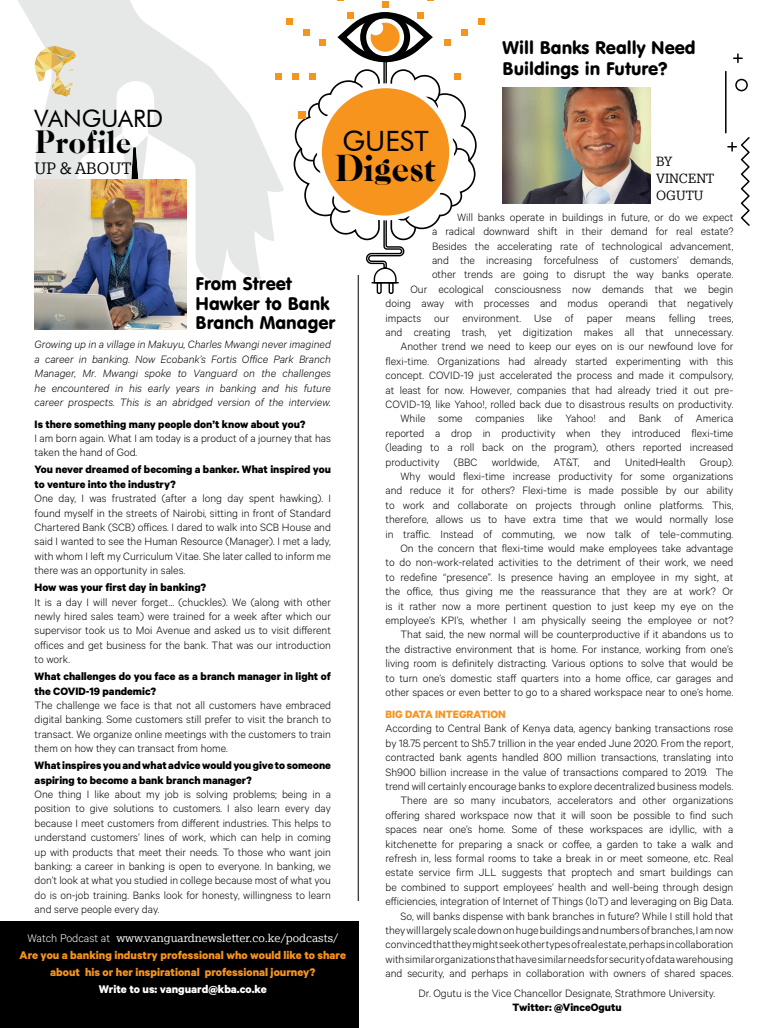
<style>
.page{position:relative;width:768px;height:1028px;background:#fff}
.page>*{position:absolute;margin:0;border:0;box-sizing:border-box;transform-origin:0 0}
.t1{font:39.4px "Caslon CP";color:#000}
.t2{font:34px "Caslon CP";color:#000}
.t3{font:28px "Futura BT";color:#000}
.t4{font:24px "Futura BT";color:#000}
.t5{font:18px/19.5px "VAG Rounded BT";color:#000}
.t6{font:18px "Egyptian Slate W01";color:#000}
.t7{font:14.5px/17.4px "Egyptian Slate W01";color:#000}
.t8{font:700 12.5px/17px "Calibre";color:#f7941e;text-align:center}
.t9{font:12.5px "Egyptian Slate W01";color:#fff}
.t10{font:700 12.5px "Calibre";color:#fff}
.t11{font:300 12px/14.4px "Calibre";color:#000;text-align:justify}
.t12{font:700 12px/14.4px "Calibre";color:#000}
.t13{font:italic 300 12px/14.4px "Calibre";color:#000;text-align:justify}
.t14{font:700 12px "Calibre";color:#f7941e}
.s1{font-family:"Calibre";font-weight:300}
</style>
<div class="page">
<svg style="left:18px;top:0;width:266px;height:282px;fill:#e6e7e7"></svg>
<hr style="left:358px;top:275px;width:1px;height:626px;background:#000">
<div style="left:275px;top:73px;width:7px;height:7px;background:#f7941e"></div>
<div style="left:286px;top:19px;width:7px;height:6px;background:#f7941e"></div>
<svg style="left:293px;top:0;width:191px;height:295px"></svg>
<div style="left:298px;top:111px;width:7px;height:8px;background:#f7941e"></div>
<div style="left:317px;top:83px;width:137px;height:137px;background:#fff;border-radius:50%"></div>
<div style="left:322px;top:88px;width:127px;height:128px;background:#f7941e;border-radius:50%"></div>
<div style="left:0;top:922px;width:358px;height:106px;background:#000"></div>
<svg style="left:35px;top:46px;width:41px;height:51px"></svg>
<hr style="left:725px;top:71px;width:2px;height:62px;background:#000">
<svg style="left:733px;top:53px;width:10px;height:10px"></svg>
<svg style="left:727px;top:137px;width:23px;height:89px"></svg>
<svg style="left:735px;top:79px;width:13px;height:12px"></svg>
<img style="left:35px;top:179px;width:151px;height:150px">
<img style="left:503px;top:87px;width:147px;height:117px">
<h3 class="t5" style="left:503px;top:36px;width:195px;line-height:21.6px">Will Banks Really Need<br>Buildings in Future?</h3>
<h3 class="t4" style="left:35px;top:104px;width:130px">VANGUARD</h3>
<h2 class="t2" style="left:35px;top:123px;width:98px">Profile</h2>
<h3 class="t3" style="left:342px;top:124px;width:88px">GUEST</h3>
<h1 class="t1" style="left:334px;top:147px;width:104px">Digest</h1>
<p class="t7" style="left:656px;top:152px;width:60px">BY<br>VINCENT<br>OGUTU</p>
<p class="t11" style="left:432px;top:209px;width:303px;text-indent:25px">Will banks operate in buildings in future, or do we expect a radical downward shift in their demand for real estate?<br>Besides the accelerating rate of technological advancement, and the increasing forcefulness of customers’ demands, other trends are going to disrupt the way banks operate.</p>
<h3 class="t6" style="left:35px;top:159px;width:98px">UP &amp; ABOUT</h3>
<h3 class="t5" style="left:196px;top:274px;width:141px">From Street<br>Hawker to Bank<br>Branch Manager</h3>
<p class="t13" style="left:35px;top:337px;width:298px">Growing up in a village in Makuyu, Charles Mwangi never imagined a career in banking. Now Ecobank’s Fortis Office Park Branch Manager, Mr. Mwangi spoke to Vanguard on the challenges he encountered in his early years in banking and his future career prospects. This is an abridged version of the interview.</p>
<p class="t12" style="left:35px;top:416px;width:272px">Is there something many people don’t know about you?</p>
<p class="t11" style="left:35px;top:430px;width:298px">I am born again. What I am today is a product of a journey that has taken the hand of God.</p>
<p class="t12" style="left:35px;top:462px;width:298px">You never dreamed of becoming a banker. What inspired you to venture into the industry?</p>
<p class="t11" style="left:35px;top:491px;width:298px">One day, I was frustrated (after a long day spent hawking). I found myself in the streets of Nairobi, sitting in front of Standard Chartered Bank (SCB) offices. I dared to walk into SCB House and said I wanted to see the Human Resource (Manager). I met a lady, with whom I left my Curriculum Vitae. She later called to inform me there was an opportunity in sales.</p>
<p class="t12" style="left:35px;top:580px;width:173px">How was your first day in banking?</p>
<p class="t11" style="left:35px;top:594px;width:298px">It is a day I will never forget… (chuckles). We (along with other newly hired sales team) were trained for a week after which our supervisor took us to Moi Avenue and asked us to visit different offices and get business for the bank. That was our introduction to work.</p>
<p class="t12" style="left:35px;top:669px;width:298px">What challenges do you face as a branch manager in light of the COVID-19 pandemic?</p>
<p class="t11" style="left:35px;top:697px;width:298px">The challenge we face is that not all customers have embraced digital banking. Some customers still prefer to visit the branch to transact. We organize online meetings with the customers to train them on how they can transact from home.</p>
<p class="t12" style="left:35px;top:758px;width:298px">What inspires you and what advice would you give to someone aspiring to become a bank branch manager?</p>
<p class="t11" style="left:35px;top:786px;width:298px">One thing I like about my job is solving problems; being in a position to give solutions to customers. I also learn every day because I meet customers from different industries. This helps to understand customers’ lines of work, which can help in coming up with products that meet their needs. To those who want join banking: a career in banking is open to everyone. In banking, we don’t look at what you studied in college because most of what you do is on-job training. Banks look for honesty, willingness to learn and serve people every day.</p>
<p class="t11" style="left:386px;top:281px;width:349px;text-align:right">Our ecological consciousness now demands that we begin doing away with processes and modus operandi that negatively impacts our environment. Use of paper means felling trees, and creating trash, yet digitization makes all that unnecessary.<br>Another trend we need to keep our eyes on is our newfound love for flexi-time. Organizations had already started experimenting with this concept. COVID-19 just accelerated the process and made it compulsory, at least for now. However, companies that had already tried it out pre-COVID-19, like Yahoo!, rolled back due to disastrous results on productivity.<br>While some companies like Yahoo! and Bank of America reported a drop in productivity when they introduced flexi-time (leading to a roll back on the program), others reported increased productivity (BBC worldwide, AT&amp;T, and UnitedHealth Group).<br>Why would flexi-time increase productivity for some organizations and reduce it for others? Flexi-time is made possible by our ability to work and collaborate on projects through online platforms. This, therefore, allows us to have extra time that we would normally lose in traffic. Instead of commuting, we now talk of tele-commuting.<br>On the concern that flexi-time would make employees take advantage<br>to do non-work-related activities to the detriment of their work, we need to redefine “presence”. Is presence having an employee in my sight, at the office, thus giving me the reassurance that they are at work? Or is it rather now a more pertinent question to just keep my eye on the employee’s KPI’s, whether I am physically seeing the employee or not?<br>That said, the new normal will be counterproductive if it abandons us to the distractive environment that is home. For instance, working from one’s living room is definitely distracting. Various options to solve that would be to turn one’s domestic staff quarters into a home office, car garages and other spaces or even better to go to a shared workspace near to one’s home.</p>
<p class="t14" style="left:386px;top:707px;width:122px">BIG DATA INTEGRATION</p>
<p class="t11" style="left:386px;top:721px;width:349px;text-align:right">According to Central Bank of Kenya data, agency banking transactions rose by 18.75 percent to Sh5.7 trillion in the year ended June 2020. From the report, contracted bank agents handled 800 million transactions, translating into Sh900 billion increase in the value of transactions compared to 2019. The trend will certainly encourage banks to explore decentralized business models.<br>There are so many incubators, accelerators and other organizations offering shared workspace now that it will soon be possible to find such spaces near one’s home. Some of these workspaces are idyllic, with a kitchenette for preparing a snack or coffee, a garden to take a walk and refresh in, less formal rooms to take a break in or meet someone, etc. Real estate service firm JLL suggests that proptech and smart buildings can be combined to support employees’ health and well-being through design efficiencies, integration of Internet of Things (IoT) and leveraging on Big Data.<br>So, will banks dispense with bank branches in future? While I still hold that they will largely scale down on huge buildings and numbers of branches, I am now convinced that they might seek other types of real estate, perhaps in collaboration with similar organizations that have similar needs for security of data warehousing and security, and perhaps in collaboration with owners of shared spaces.</p>
<p class="t11" style="left:419px;top:985px;width:298px">Dr. Ogutu is the Vice Chancellor Designate, Strathmore University.</p>
<p class="t12" style="left:512px;top:1000px;width:111px">Twitter: @VinceOgutu</p>
<p class="t9" style="left:27px;top:932px;width:312px"><span class="s1">Watch Podcast at</span> www.vanguardnewsletter.co.ke/podcasts/</p>
<p class="t8" style="left:20px;top:947px;width:328px">Are you a banking industry professional who would like to share about his or her inspirational professional journey?</p>
<p class="t10" style="left:99px;top:982px;width:169px">Write to us: vanguard@kba.co.ke</p>
</div>
